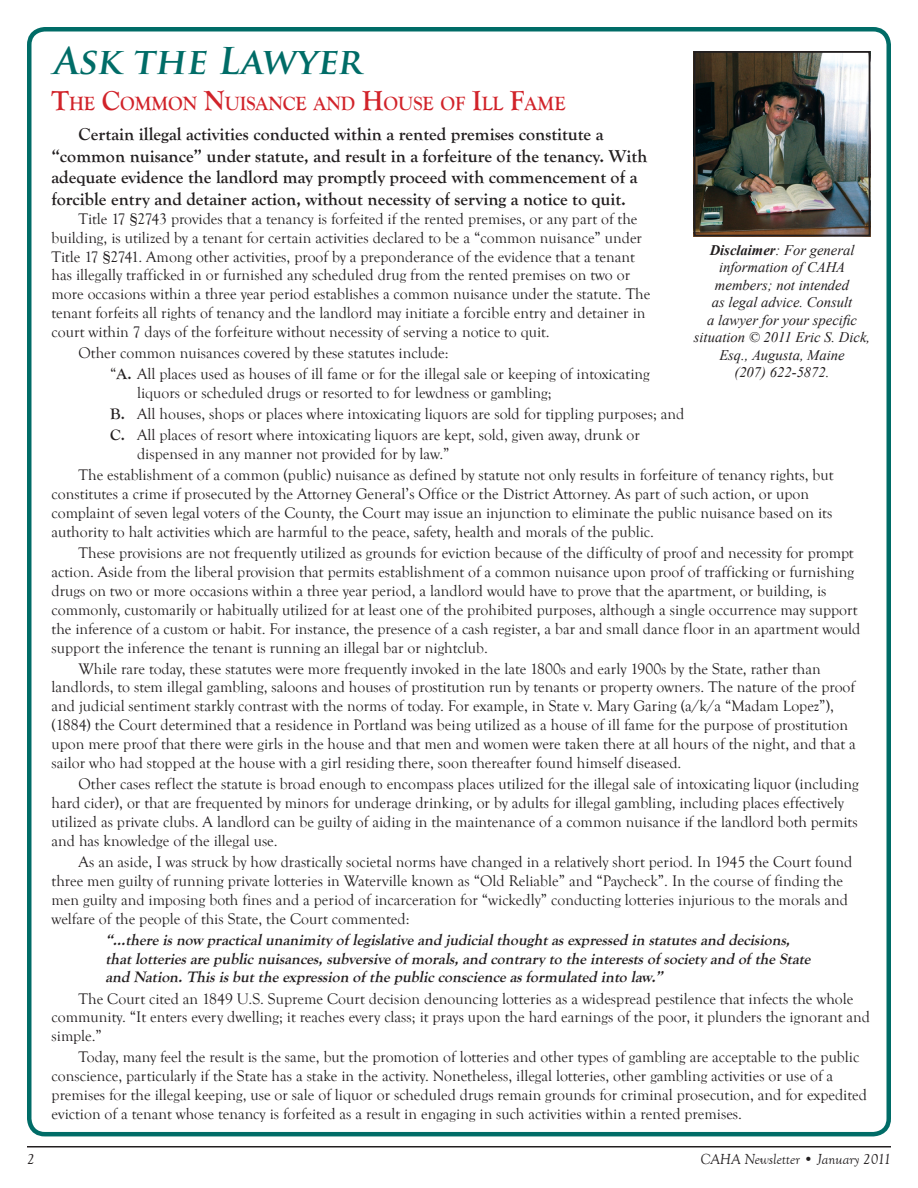
<style>
.page{position:relative;width:918px;height:1188px;background:#fff}
.page>*{position:absolute;margin:0;border:0;box-sizing:border-box;transform-origin:0 0}
.t1{font:700 36px "Trajan Pro";color:#006c67}
.t2{font:700 19.95px "Goudy Old Style T";color:#d1232a;scale:.95 1}
.t3{font:700 18px/21.6px "Goudy Old Style T";color:#231f20}
.t4{font:15.75px/18.9px "Goudy Old Style T";color:#231f20}
.t5{font:italic 700 15.75px/18.9px "Goudy Old Style T";color:#231f20}
.t6{font:italic 15px "Goudy Old Style T";color:#231f20}
.t7{font:italic 14.7px/17.5px "Times New Roman";color:#231f20;text-align:center}
.s1{font-size:28.5px}
.s2{font-weight:700}
</style>
<div class="page">
<hr style="left:27px;top:1146px;width:864px;height:2px;background:#231f20">
<div style="left:27px;top:27px;width:864px;height:1109px;border:4px solid #006c67;border-radius:16px"></div>
<img style="left:697px;top:54px;width:170px;height:179px">
<div style="left:694px;top:51px;width:176px;height:185px;border:2px solid #231f20"></div>
<h1 class="t1" style="left:53px;top:39px;width:310px">Ask the Lawyer</h1>
<p class="t2" style="left:52px;top:93px;width:542px"><span class="s1">T</span>HE <span class="s1">C</span>OMMON <span class="s1">N</span>UISANCE AND <span class="s1">H</span>OUSE OF <span class="s1">I</span>LL <span class="s1">F</span>AME</p>
<p class="t3" style="left:52px;top:124px;width:597px;text-indent:27px">Certain illegal activities conducted within a rented premises constitute a “common nuisance” under statute, and result in a forfeiture of the tenancy. With adequate evidence the landlord may promptly proceed with commencement of a forcible entry and detainer action, without necessity of serving a notice to quit.</p>
<p class="t4" style="left:52px;top:209px;width:600px;text-indent:27px">Title 17 §2743 provides that a tenancy is forfeited if the rented premises, or any part of the building, is utilized by a tenant for certain activities declared to be a “common nuisance” under Title 17 §2741. Among other activities, proof by a preponderance of the evidence that a tenant has illegally trafficked in or furnished any scheduled drug from the rented premises on two or more occasions within a three year period establishes a common nuisance under the statute. The tenant forfeits all rights of tenancy and the landlord may initiate a forcible entry and detainer in court within 7 days of the forfeiture without necessity of serving a notice to quit.</p>
<p class="t4" style="left:110px;top:343px;width:541px;line-height:21px;text-indent:-32px">Other common nuisances covered by these statutes include:<br>“<span class="s2">A.</span> All places used as houses of ill fame or for the illegal sale or keeping of intoxicating</p>
<p class="t4" style="left:110px;top:383px;width:576px;line-height:21px;text-indent:27px">liquors or scheduled drugs or resorted to for lewdness or gambling;<br><span class="s2">B.</span> All houses, shops or places where intoxicating liquors are sold for tippling purposes; and<br><span class="s2">C.</span> All places of resort where intoxicating liquors are kept, sold, given away, drunk or</p>
<p class="t4" style="left:79px;top:444px;width:756px;line-height:21px;text-indent:58px">dispensed in any manner not provided for by law.”<br>The establishment of a common (public) nuisance as defined by statute not only results in forfeiture of tenancy rights, but</p>
<p class="t4" style="left:52px;top:485px;width:782px">constitutes a crime if prosecuted by the Attorney General’s Office or the District Attorney. As part of such action, or upon complaint of seven legal voters of the County, the Court may issue an injunction to eliminate the public nuisance based on its authority to halt activities which are harmful to the peace, safety, health and morals of the public.</p>
<p class="t4" style="left:52px;top:544px;width:810px;text-indent:27px">These provisions are not frequently utilized as grounds for eviction because of the difficulty of proof and necessity for prompt action. Aside from the liberal provision that permits establishment of a common nuisance upon proof of trafficking or furnishing drugs on two or more occasions within a three year period, a landlord would have to prove that the apartment, or building, is commonly, customarily or habitually utilized for at least one of the prohibited purposes, although a single occurrence may support the inference of a custom or habit. For instance, the presence of a cash register, a bar and small dance floor in an apartment would support the inference the tenant is running an illegal bar or nightclub.</p>
<p class="t4" style="left:52px;top:659px;width:806px;text-indent:27px">While rare today, these statutes were more frequently invoked in the late 1800s and early 1900s by the State, rather than landlords, to stem illegal gambling, saloons and houses of prostitution run by tenants or property owners. The nature of the proof and judicial sentiment starkly contrast with the norms of today. For example, in State v. Mary Garing (a/k/a “Madam Lopez”), (1884) the Court determined that a residence in Portland was being utilized as a house of ill fame for the purpose of prostitution upon mere proof that there were girls in the house and that men and women were taken there at all hours of the night, and that a sailor who had stopped at the house with a girl residing there, soon thereafter found himself diseased.</p>
<p class="t4" style="left:52px;top:775px;width:809px;text-indent:27px">Other cases reflect the statute is broad enough to encompass places utilized for the illegal sale of intoxicating liquor (including hard cider), or that are frequented by minors for underage drinking, or by adults for illegal gambling, including places effectively utilized as private clubs. A landlord can be guilty of aiding in the maintenance of a common nuisance if the landlord both permits and has knowledge of the illegal use.</p>
<p class="t4" style="left:52px;top:853px;width:802px;text-indent:27px">As an aside, I was struck by how drastically societal norms have changed in a relatively short period. In 1945 the Court found three men guilty of running private lotteries in Waterville known as “Old Reliable” and “Paycheck”. In the course of finding the men guilty and imposing both fines and a period of incarceration for “wickedly” conducting lotteries injurious to the morals and welfare of the people of this State, the Court commented:</p>
<p class="t5" style="left:106px;top:930px;width:710px">“…there isnow practicalunanimity oflegislative and judicialthoughtasexpressed in statutesand decisions, thatlotteriesare publicnuisances,subversive ofmorals,and contrary to the interestsofsociety and ofthe State and Nation.Thisisbutthe expression ofthe publicconscience asformulated into law.”</p>
<p class="t4" style="left:52px;top:989px;width:820px;text-indent:27px">The Court cited an 1849 U.S. Supreme Court decision denouncing lotteries as a widespread pestilence that infects the whole community. “It enters every dwelling; it reaches every class; it prays upon the hard earnings of the poor, it plunders the ignorant and simple.”</p>
<p class="t4" style="left:52px;top:1048px;width:817px;text-indent:27px">Today, many feel the result is the same, but the promotion of lotteries and other types of gambling are acceptable to the public conscience, particularly if the State has a stake in the activity. Nonetheless, illegal lotteries, other gambling activities or use of a premises for the illegal keeping, use or sale of liquor or scheduled drugs remain grounds for criminal prosecution, and for expedited eviction of a tenant whose tenancy is forfeited as a result in engaging in such activities within a rented premises.</p>
<p class="t7" style="left:694px;top:240px;width:178px"><span class="s2">Disclaimer</span>: For general information of CAHA members; not intended<br>as legal advice. Consult<br>a lawyer for your specific situation © 2011 Eric S. Dick,<br>Esq., Augusta, Maine<br>(207) 622-5872.</p>
<p class="t6" style="left:27px;top:1151px;width:9px">2</p>
<p class="t6" style="left:701px;top:1151px;width:192px">CAHA Newsletter • January 2011</p>
</div>
